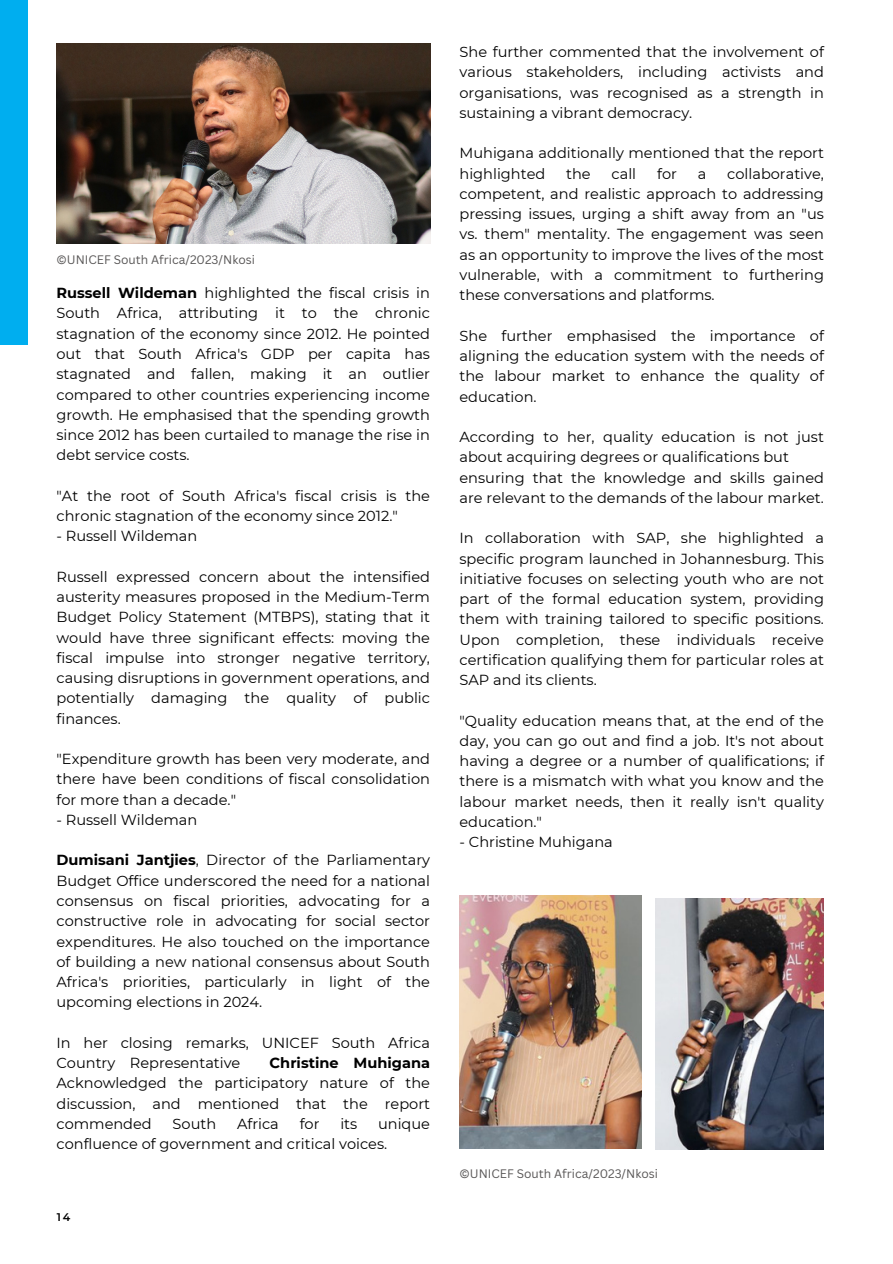
<style>
.page{position:relative;width:893px;height:1264px;background:#fff}
.page>*{position:absolute;margin:0;border:0;box-sizing:border-box;transform-origin:0 0}
.t1{font:14.55px/20.2px "Montserrat";color:#000;text-align:justify}
.t2{font:12px "Canva Sans";color:#595757}
.t3{font:600 11.1px "Montserrat";color:#000001}
.s1{font-weight:700}
</style>
<div class="page">
<div style="left:0;top:0;width:27px;height:344px;background:#00aeef"></div>
<img style="left:57px;top:44px;width:373px;height:199px">
<img style="left:655px;top:898px;width:168px;height:251px">
<img style="left:459px;top:895px;width:183px;height:252px">
<h1 class="t2" style="left:56px;top:251px;width:200px">©UNICEF South Africa/2023/Nkosi</h1>
<p class="t1" style="left:56px;top:283px;width:375px"><span class="s1">Russell Wildeman</span> highlighted the fiscal crisis in South Africa, attributing it to the chronic stagnation of the economy since 2012. He pointed out that South Africa's GDP per capita has stagnated and fallen, making it an outlier compared to other countries experiencing income growth. He emphasised that the spending growth since 2012 has been curtailed to manage the rise in debt service costs.</p>
<p class="t1" style="left:56px;top:485px;width:375px">"At the root of South Africa's fiscal crisis is the chronic stagnation of the economy since 2012."</p>
<p class="t1" style="left:56px;top:526px;width:142px">- Russell Wildeman</p>
<p class="t1" style="left:56px;top:566px;width:375px">Russell expressed concern about the intensified austerity measures proposed in the Medium-Term Budget Policy Statement (MTBPS), stating that it would have three significant effects: moving the fiscal impulse into stronger negative territory, causing disruptions in government operations, and potentially damaging the quality of public finances.</p>
<p class="t1" style="left:56px;top:748px;width:375px">"Expenditure growth has been very moderate, and there have been conditions of fiscal consolidation for more than a decade."</p>
<p class="t1" style="left:56px;top:809px;width:142px">- Russell Wildeman</p>
<p class="t1" style="left:56px;top:850px;width:375px"><span class="s1">Dumisani Jantjies</span>, Director of the Parliamentary Budget Office underscored the need for a national consensus on fiscal priorities, advocating for a constructive role in advocating for social sector expenditures. He also touched on the importance of building a new national consensus about South Africa's priorities, particularly in light of the upcoming elections in 2024.</p>
<h1 class="t1" style="left:56px;top:1032px;width:375px">In her closing remarks, UNICEF South Africa<br>Country Representative</h1>
<h1 class="t1" style="left:56px;top:1052px;width:375px;text-indent:213px"><span class="s1">Christine Muhigana </span>Acknowledged the participatory nature of the discussion, and mentioned that the report commended</h1>
<h1 class="t1" style="left:173px;top:1113px;width:45px">South</h1>
<h1 class="t1" style="left:237px;top:1113px;width:43px">Africa</h1>
<h1 class="t1" style="left:300px;top:1113px;width:21px">for</h1>
<h1 class="t1" style="left:340px;top:1113px;width:18px">its</h1>
<h1 class="t1" style="left:56px;top:1113px;width:375px;text-indent:321px">unique confluence of government and critical voices.</h1>
<h1 class="t3" style="left:57px;top:1210px;width:15px">14</h1>
<p class="t1" style="left:459px;top:42px;width:366px">She further commented that the involvement of various stakeholders, including activists and organisations, was recognised as a strength in sustaining a vibrant democracy.</p>
<p class="t1" style="left:459px;top:143px;width:366px">Muhigana additionally mentioned that the report highlighted</p>
<p class="t1" style="left:566px;top:163px;width:26px">the</p>
<p class="t1" style="left:611px;top:163px;width:26px">call</p>
<p class="t1" style="left:657px;top:163px;width:21px">for</p>
<p class="t1" style="left:697px;top:163px;width:10px">a</p>
<p class="t1" style="left:459px;top:163px;width:366px;text-indent:268px">collaborative, competent, and realistic approach to addressing pressing issues, urging a shift away from an "us vs. them" mentality. The engagement was seen as an opportunity to improve the lives of the most vulnerable, with a commitment to furthering these conversations and platforms.</p>
<p class="t1" style="left:459px;top:325px;width:366px">She further emphasised the importance of aligning the education system with the needs of the labour market to enhance the quality of education.</p>
<p class="t1" style="left:459px;top:426px;width:366px;text-align:left">According to her, quality education is not just about acquiring degrees or qualifications but ensuring that the knowledge and skills gained are relevant to the demands of the labour market.</p>
<p class="t1" style="left:459px;top:528px;width:366px">In collaboration with SAP, she highlighted a specific program launched in Johannesburg. This initiative focuses on selecting youth who are not part of the formal education system, providing them with training tailored to specific positions.<br>Upon completion, these individuals receive certification qualifying them for particular roles at SAP and its clients.</p>
<p class="t1" style="left:459px;top:710px;width:366px">"Quality education means that, at the end of the day, you can go out and find a job. It's not about having a degree or a number of qualifications; if there is a mismatch with what you know and the labour market needs, then it really isn't quality education."</p>
<p class="t1" style="left:459px;top:831px;width:155px">- Christine Muhigana</p>
<h1 class="t2" style="left:459px;top:1165px;width:200px">©UNICEF South Africa/2023/Nkosi</h1>
</div>
